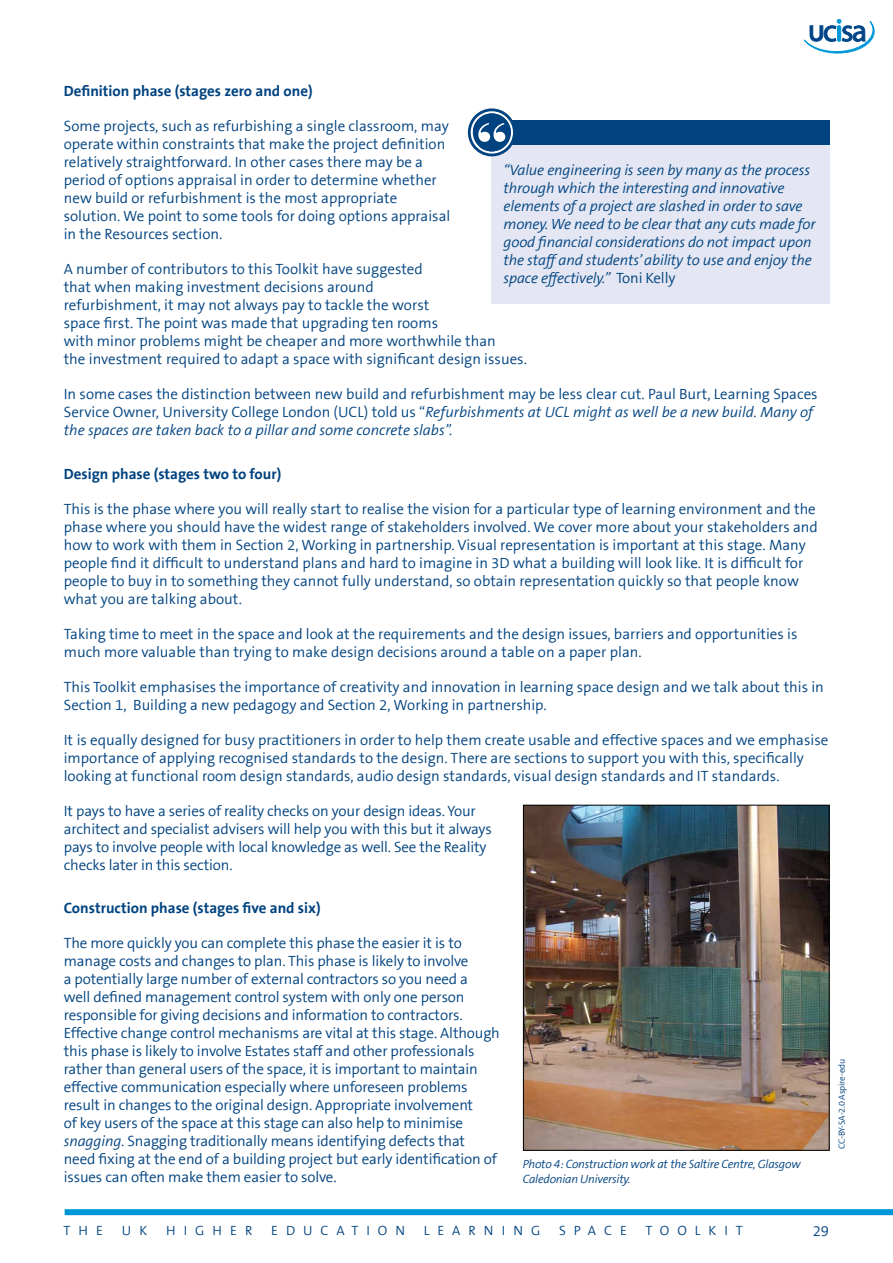
<style>
.page{position:relative;width:893px;height:1263px;background:#fff}
.page>*{position:absolute;margin:0;border:0;box-sizing:border-box;transform-origin:0 0}
.t1{font:300 15px/18px "The Sans B4";color:#004380}
.t2{font:italic 300 15px/18px "The Sans B4";letter-spacing:-.01em;color:#004380}
.t3{font:700 15px "The Sans B7";color:#004380}
.t4{font:300 13.5px "The Sans B4";letter-spacing:.59em;color:#004380}
.t5{font:italic 300 12px/15px "The Sans B4";letter-spacing:-.02em;color:#004380}
.t6{font:300 9px "The Sans B4";letter-spacing:-.02em;color:#004380}
.s1{font-style:italic}
.s2{font-style:normal}
</style>
<div class="page">
<svg style="left:804px;top:19px;width:70px;height:34px"></svg>
<div style="left:65px;top:1209px;width:828px;height:6px;background:#0097d9"></div>
<div style="left:491px;top:129px;width:338px;height:175px;background:#e4e7f3"></div>
<div style="left:491px;top:120px;width:338px;height:24px;background:#004380"></div>
<svg style="left:468px;top:108px;width:48px;height:48px"></svg>
<img style="left:525px;top:807px;width:303px;height:342px">
<div style="left:523px;top:805px;width:307px;height:346px;border:1px solid #000"></div>
<p class="t3" style="left:64px;top:83px;width:250px">Definition phase (stages zero and one)</p>
<p class="t1" style="left:64px;top:118px;width:388px">Some projects, such as refurbishing a single classroom, may operate within constraints that make the project definition relatively straightforward. In other cases there may be a period of options appraisal in order to determine whether new build or refurbishment is the most appropriate solution. We point to some tools for doing options appraisal in the Resources section.</p>
<p class="t1" style="left:64px;top:261px;width:465px">A number of contributors to this Toolkit have suggested<br>that when making investment decisions around<br>refurbishment, it may not always pay to tackle the worst<br>space first. The point was made that upgrading ten rooms<br>with minor problems might be cheaper and more worthwhile than<br>the investment required to adapt a space with significant design issues.</p>
<p class="t1" style="left:64px;top:386px;width:755px">In some cases the distinction between new build and refurbishment may be less clear cut. Paul Burt, Learning Spaces<br>Service Owner, University College London (UCL) told us “<span class="s1">Refurbishments at UCL might as well be a new build. Many of the spaces are taken back to a pillar and some concrete slabs”.</span></p>
<p class="t3" style="left:64px;top:466px;width:219px">Design phase (stages two to four)</p>
<p class="t1" style="left:64px;top:500px;width:756px">This is the phase where you will really start to realise the vision for a particular type of learning environment and the phase where you should have the widest range of stakeholders involved. We cover more about your stakeholders and how to work with them in Section 2, Working in partnership. Visual representation is important at this stage. Many people find it difficult to understand plans and hard to imagine in 3D what a building will look like. It is difficult for people to buy in to something they cannot fully understand, so obtain representation quickly so that people know what you are talking about.</p>
<p class="t1" style="left:64px;top:625px;width:735px">Taking time to meet in the space and look at the requirements and the design issues, barriers and opportunities is much more valuable than trying to make design decisions around a table on a paper plan.</p>
<p class="t1" style="left:64px;top:678px;width:762px">This Toolkit emphasises the importance of creativity and innovation in learning space design and we talk about this in<br>Section 1, Building a new pedagogy and Section 2, Working in partnership.</p>
<p class="t1" style="left:64px;top:731px;width:766px">It is equally designed for busy practitioners in order to help them create usable and effective spaces and we emphasise importance of applying recognised standards to the design. There are sections to support you with this, specifically looking at functional room design standards, audio design standards, visual design standards and IT standards.</p>
<p class="t1" style="left:64px;top:802px;width:430px">It pays to have a series of reality checks on your design ideas. Your architect and specialist advisers will help you with this but it always pays to involve people with local knowledge as well. See the Reality checks later in this section.</p>
<p class="t3" style="left:64px;top:900px;width:258px">Construction phase (stages five and six)</p>
<p class="t1" style="left:64px;top:935px;width:438px">The more quickly you can complete this phase the easier it is to manage costs and changes to plan. This phase is likely to involve<br>a potentially large number of external contractors so you need a<br>well defined management control system with only one person responsible for giving decisions and information to contractors.<br>Effective change control mechanisms are vital at this stage. Although this phase is likely to involve Estates staff and other professionals rather than general users of the space, it is important to maintain effective communication especially where unforeseen problems result in changes to the original design. Appropriate involvement<br>of key users of the space at this stage can also help to minimise <span class="s1">snagging</span>. Snagging traditionally means identifying defects that need fixing at the end of a building project but early identification of issues can often make them easier to solve.</p>
<p class="t2" style="left:504px;top:161px;width:314px">“Value engineering is seen by many as the process through which the interesting and innovative elements of a project are slashed in order to save money. We need to be clear that any cuts made for good financial considerations do not impact upon the staff and students’ ability to use and enjoy the space effectively.” <span class="s2">Toni Kelly</span></p>
<p class="t5" style="left:523px;top:1157px;width:279px">Photo 4: Construction work at the Saltire Centre, Glasgow<br>Caledonian University.</p>
<p class="t6" style="left:837px;top:1149px;width:92px;rotate:-90deg">CC-BY-SA-2.0 Aspire-edu</p>
<p class="t4" style="left:64px;top:1224px;width:41px">THE</p>
<p class="t4" style="left:122px;top:1224px;width:27px">U K</p>
<p class="t4" style="left:166px;top:1224px;width:88px">HIGHER</p>
<p class="t4" style="left:271px;top:1224px;width:135px">EDUCATION</p>
<p class="t4" style="left:424px;top:1224px;width:118px">LEARNING</p>
<p class="t4" style="left:559px;top:1224px;width:69px">SPACE</p>
<p class="t4" style="left:645px;top:1224px;width:99px">TOOLKIT</p>
<p class="t1" style="left:813px;top:1222px;width:18px">29</p>
</div>
